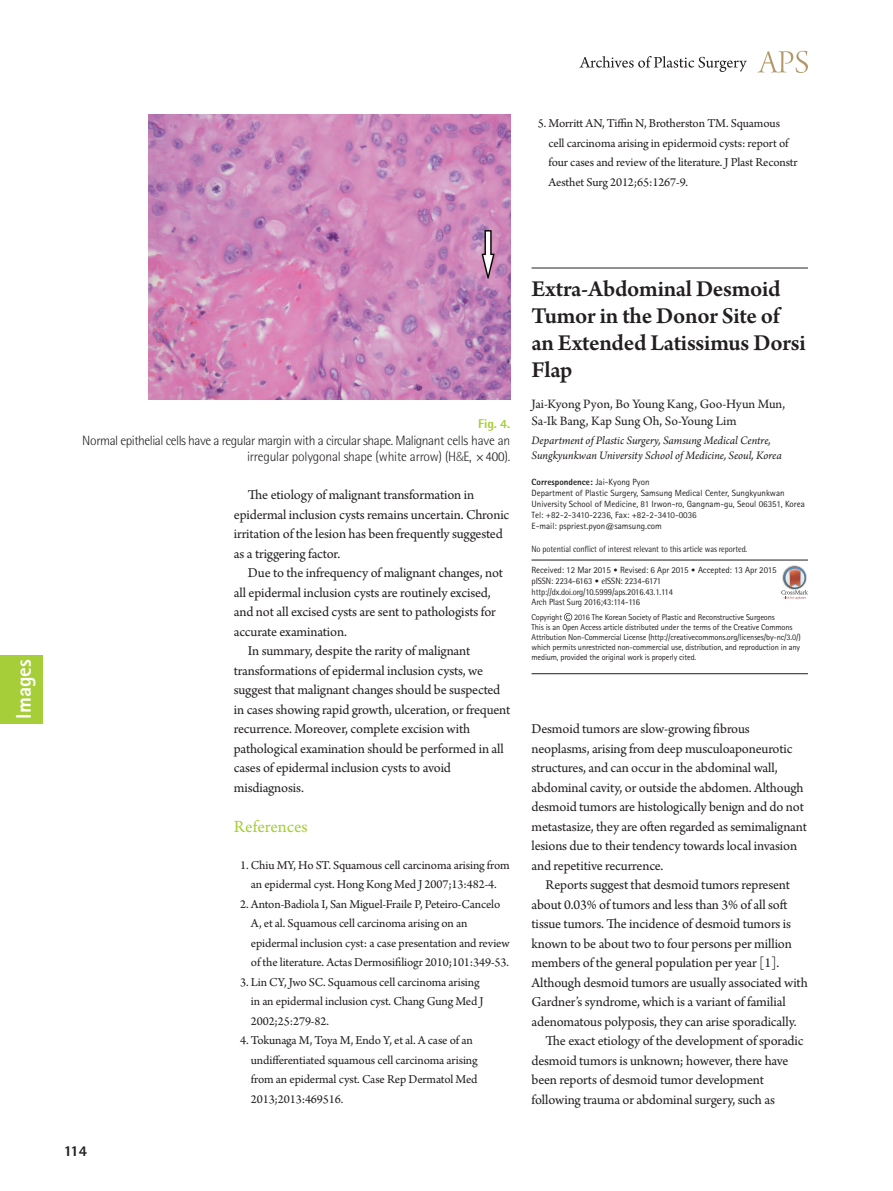
<style>
.page{position:relative;width:893px;height:1191px;background:#fff}
.page>*{position:absolute;margin:0;border:0;box-sizing:border-box;transform-origin:0 0}
.제목{font:600 24px/27px "Arno Pro";letter-spacing:-.01em;color:#231f20}
.논문_분류_옆{font:800 21px "Rotis Sans Serif Std";color:#fff}
.대제목{font:18px "Arno Pro";letter-spacing:-.005em;color:#a6ce39}
.t1{font:800 15px "Rotis Semi Sans Std";color:#231f20}
.본문{font:14.25px/19.5px "Arno Pro";letter-spacing:-.01em;color:#231f20}
.표_그림_설명{font:300 13.5px/16.2px "Rotis Semi Sans Std";letter-spacing:-.035em;color:#231f20;text-align:right}
.저자{font:13.5px/16.5px "Arno Pro";letter-spacing:-.005em;color:#231f20}
.참고문헌_1{font:12.75px/19.5px "Arno Pro";letter-spacing:-.01em;color:#231f20}
.표_그림_설명-2{font:800 12.75px "Rotis Semi Sans Std";color:#a6ce39}
.소속{font:italic 12px/14.4px "Arno Pro";letter-spacing:-.005em;color:#231f20}
.교신저자주소{font:9px/10.8px "Rotis Sans Serif Std";color:#231f20}
.t2{font:9px/10.8px "Rotis Semi Sans Std";letter-spacing:-.01em;color:#231f20;scale:.95 1}
.t3{font:9px "Rotis Semi Sans Std";letter-spacing:-.01em;color:#231f20;scale:.9 1}
.교신저자주소-2{font:800 9px "Rotis Sans Serif Std";color:#231f20}
.교신저자{font:8.4px/10.1px "Rotis Sans Serif Std";letter-spacing:-.015em;color:#231f20}
.s1{font-family:"Myriad Pro"}
.s2{font-weight:400}
.s3{font-family:"Rotis Sans Serif Std"}
.s4{font-family:"DIN Pro";font-weight:300}
</style>
<div class="page">
<svg style="left:757px;top:51px;width:51px;height:22px"></svg>
<svg style="left:579px;top:56px;width:168px;height:16px"></svg>
<img style="left:149px;top:115px;width:361px;height:285px">
<div style="left:0;top:655px;width:43px;height:68px;background:#a6ce39"></div>
<hr style="left:531px;top:560px;width:277px;height:1px;background:#231f20">
<hr style="left:531px;top:673px;width:277px;height:1px;background:#231f20">
<svg style="left:564px;top:613px;width:8px;height:8px"></svg>
<hr style="left:531px;top:267px;width:277px;height:2px;background:#6c6d70">
<svg style="left:781px;top:566px;width:27px;height:33px"></svg>
<p class="참고문헌_1" style="left:549px;top:114px;width:251px;text-indent:-11px">5. Morritt AN, Tiffin N, Brotherston TM. Squamous cell carcinoma arising in epidermoid cysts: report of four cases and review of the literature. J Plast Reconstr Aesthet Surg 2012;65:1267-9.</p>
<p class="논문_분류_옆" style="left:10px;top:719px;width:61px;rotate:-90deg">Images</p>
<p class="표_그림_설명-2" style="left:478px;top:415px;width:33px">Fig. 4.</p>
<p class="표_그림_설명" style="left:82px;top:432px;width:430px">Normal epithelial cells have a regular margin with a circular shape. Malignant cells have an irregular polygonal shape (white arrow) (H<span class="s1">&amp;</span>E, ×400).</p>
<p class="t1" style="left:64px;top:1141px;width:25px">114</p>
<p class="본문" style="left:234px;top:486px;width:277px;text-indent:14px">The etiology of malignant transformation in epidermal inclusion cysts remains uncertain. Chronic irritation of the lesion has been frequently suggested as a triggering factor.</p>
<p class="본문" style="left:234px;top:564px;width:271px;text-indent:14px">Due to the infrequency of malignant changes, not all epidermal inclusion cysts are routinely excised, and not all excised cysts are sent to pathologists for accurate examination.</p>
<p class="본문" style="left:234px;top:642px;width:278px;text-indent:14px">In summary, despite the rarity of malignant transformations of epidermal inclusion cysts, we suggest that malignant changes should be suspected in cases showing rapid growth, ulceration, or frequent recurrence. Moreover, complete excision with pathological examination should be performed in all cases of epidermal inclusion cysts to avoid misdiagnosis.</p>
<p class="대제목" style="left:234px;top:816px;width:75px">References</p>
<p class="참고문헌_1" style="left:240px;top:855px;width:271px;text-align:center">1. Chiu MY, Ho ST. Squamous cell carcinoma arising from an epidermal cyst. Hong Kong Med J 2007;13:482-4.</p>
<p class="참고문헌_1" style="left:251px;top:894px;width:260px;text-indent:-11px">2. Anton-Badiola I, San Miguel-Fraile P, Peteiro-Cancelo A, et al. Squamous cell carcinoma arising on an epidermal inclusion cyst: a case presentation and review of the literature. Actas Dermosifiliogr 2010;101:349-53.</p>
<p class="참고문헌_1" style="left:251px;top:972px;width:234px;text-indent:-11px">3. Lin CY, Jwo SC. Squamous cell carcinoma arising in an epidermal inclusion cyst. Chang Gung Med J<br>2002;25:279-82.</p>
<p class="참고문헌_1" style="left:251px;top:1031px;width:228px;text-indent:-11px">4. Tokunaga M, Toya M, Endo Y, et al. A case of an undifferentiated squamous cell carcinoma arising from an epidermal cyst. Case Rep Dermatol Med 2013;2013:469516.</p>
<p class="제목" style="left:531px;top:276px;width:276px">Extra-Abdominal Desmoid<br>Tumor in the Donor Site of an Extended Latissimus Dorsi<br>Flap</p>
<p class="저자" style="left:531px;top:396px;width:255px">Jai-Kyong Pyon, Bo Young Kang, Goo-Hyun Mun,<br>Sa-Ik Bang, Kap Sung Oh, So-Young Lim</p>
<p class="소속" style="left:531px;top:434px;width:252px">Department of Plastic Surgery, Samsung Medical Centre,<br>Sungkyunkwan University School of Medicine, Seoul, Korea</p>
<p class="교신저자주소-2" style="left:531px;top:476px;width:119px">Correspondence: <span class="s2">Jai-Kyong Pyon</span></p>
<p class="교신저자주소" style="left:531px;top:488px;width:275px">Department of Plastic Surgery, Samsung Medical Center, Sungkyunkwan<br>University School of Medicine, 81 Irwon-ro, Gangnam-gu, Seoul 06351, Korea</p>
<p class="교신저자주소" style="left:531px;top:509px;width:167px">Tel: +82-2-3410-2236, Fax: +82-2-3410-0036</p>
<p class="교신저자주소" style="left:531px;top:520px;width:132px">E-mail: pspriest.pyon@samsung.com</p>
<p class="t3" style="left:531px;top:543px;width:241px">No potential conflict of interest relevant to this article was reported.</p>
<p class="t2" style="left:531px;top:564px;width:260px"><span class="s3">Received: 12 Mar 2015</span> <span class="s4">•</span> <span class="s3">Revised: 6 Apr 2015</span> <span class="s4">•</span> <span class="s3">Accepted: 13 Apr 2015 </span>pISSN: 2234-6163 <span class="s4">•</span> eISSN: 2234-6171 http://dx.doi.org/10.5999/aps.2016.43.1.114<br>Arch Plast Surg 2016;43:114-116</p>
<p class="교신저자" style="left:531px;top:612px;width:32px">Copyright</p>
<p class="교신저자" style="left:574px;top:612px;width:202px">2016 The Korean Society of Plastic and Reconstructive Surgeons</p>
<p class="교신저자" style="left:531px;top:622px;width:271px">This is an Open Access article distributed under the terms of the Creative Commons Attribution Non-Commercial License (http://creativecommons.org/licenses/by-nc/3.0/) which permits unrestricted non-commercial use, distribution, and reproduction in any medium, provided the original work is properly cited.</p>
<p class="본문" style="left:531px;top:720px;width:277px">Desmoid tumors are slow-growing fibrous neoplasms, arising from deep musculoaponeurotic structures, and can occur in the abdominal wall, abdominal cavity, or outside the abdomen. Although desmoid tumors are histologically benign and do not metastasize, they are often regarded as semimalignant lesions due to their tendency towards local invasion and repetitive recurrence.</p>
<p class="본문" style="left:531px;top:876px;width:278px;text-indent:14px">Reports suggest that desmoid tumors represent about 0.03% of tumors and less than 3% of all soft tissue tumors. The incidence of desmoid tumors is known to be about two to four persons per million members of the general population per year [1].<br>Although desmoid tumors are usually associated with Gardner’s syndrome, which is a variant of familial adenomatous polyposis, they can arise sporadically.</p>
<p class="본문" style="left:531px;top:1032px;width:273px;text-indent:14px">The exact etiology of the development of sporadic desmoid tumors is unknown; however, there have been reports of desmoid tumor development following trauma or abdominal surgery, such as</p>
</div>
